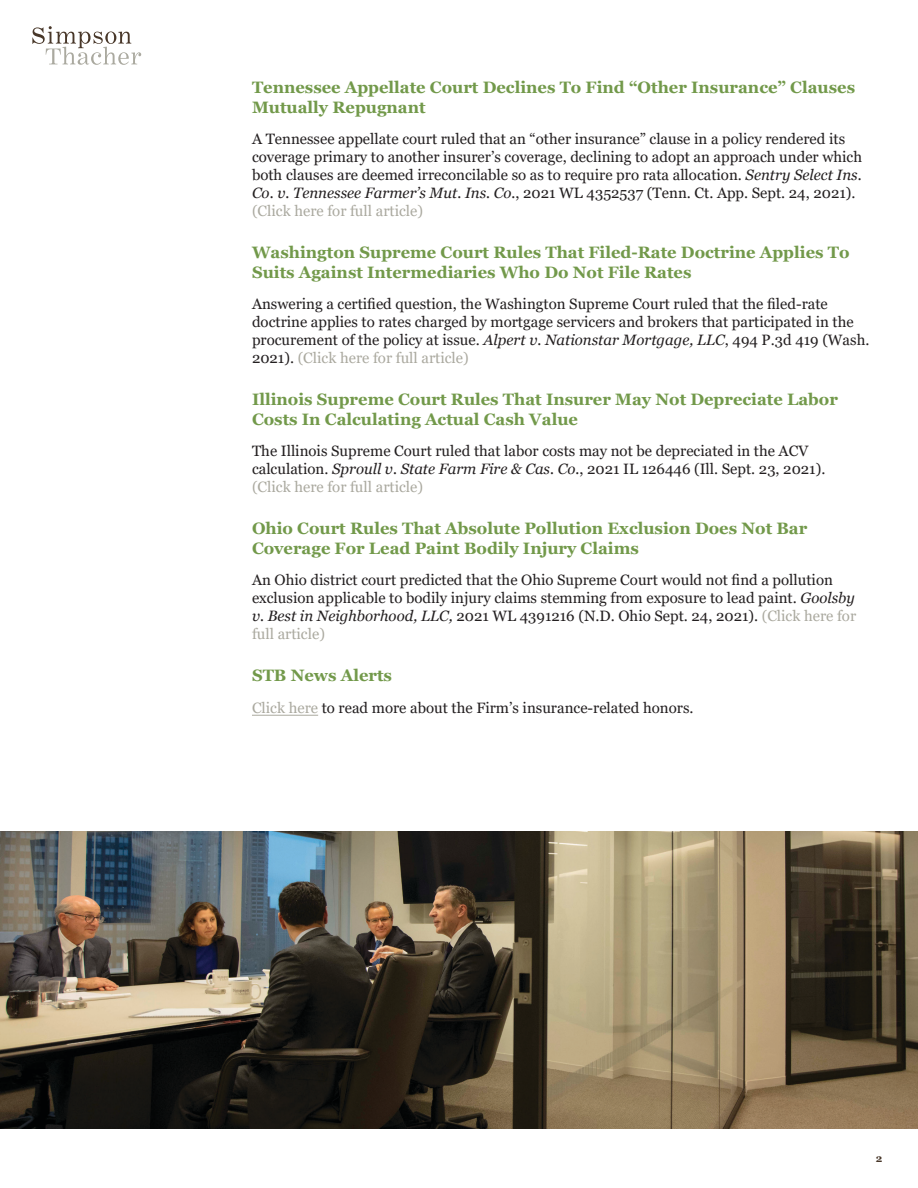
<style>
.page{position:relative;width:918px;height:1188px;background:#fff}
.page>*{position:absolute;margin:0;border:0;box-sizing:border-box;transform-origin:0 0}
.Head_Level_2{font:700 16.5px/19.5px "Georgia";color:#72994a}
.Standard_Text{font:15px/18px "Georgia";color:#231f20}
.t1{font:700 10.5px "Georgia";color:#483729}
.s1{font-style:italic}
.s2{color:#aaa99f}
</style>
<div class="page">
<svg style="left:32px;top:26px;width:109px;height:39px"></svg>
<hr style="left:252px;top:715px;width:66px;height:1px;background:#aaa99f">
<img style="left:0;top:832px;width:918px;height:297px">
<p class="Head_Level_2" style="left:252px;top:78px;width:605px">Tennessee Appellate Court Declines To Find “Other Insurance” Clauses<br>Mutually Repugnant</p>
<p class="Standard_Text" style="left:252px;top:131px;width:612px">A Tennessee appellate court ruled that an “other insurance” clause in a policy rendered its coverage primary to another insurer’s coverage, declining to adopt an approach under which both clauses are deemed irreconcilable so as to require pro rata allocation. <span class="s1">Sentry Select Ins.<br>Co. v. Tennessee Farmer’s Mut. Ins. Co.</span>, 2021 WL 4352537 (Tenn. Ct. App. Sept. 24, 2021). <span class="s2">(Click here for full article)</span></p>
<p class="Head_Level_2" style="left:252px;top:243px;width:599px">Washington Supreme Court Rules That Filed-Rate Doctrine Applies To<br>Suits Against Intermediaries Who Do Not File Rates</p>
<p class="Standard_Text" style="left:252px;top:296px;width:619px">Answering a certified question, the Washington Supreme Court ruled that the filed-rate doctrine applies to rates charged by mortgage servicers and brokers that participated in the procurement of the policy at issue. <span class="s1">Alpert v. Nationstar Mortgage, LLC</span>, 494 P.3d 419 (Wash.<br>2021). <span class="s2">(Click here for full article)</span></p>
<p class="Head_Level_2" style="left:252px;top:390px;width:588px">Illinois Supreme Court Rules That Insurer May Not Depreciate Labor<br>Costs In Calculating Actual Cash Value</p>
<p class="Standard_Text" style="left:252px;top:443px;width:575px">The Illinois Supreme Court ruled that labor costs may not be depreciated in the ACV calculation. <span class="s1">Sproull v. State Farm Fire &amp; Cas. Co.</span>, 2021 IL 126446 (Ill. Sept. 23, 2021). <span class="s2">(Click here for full article)</span></p>
<p class="Head_Level_2" style="left:252px;top:519px;width:557px">Ohio Court Rules That Absolute Pollution Exclusion Does Not Bar<br>Coverage For Lead Paint Bodily Injury Claims</p>
<p class="Standard_Text" style="left:252px;top:572px;width:606px">An Ohio district court predicted that the Ohio Supreme Court would not find a pollution exclusion applicable to bodily injury claims stemming from exposure to lead paint. <span class="s1">Goolsby v. Best in Neighborhood, LLC,</span> 2021 WL 4391216 (N.D. Ohio Sept. 24, 2021). <span class="s2">(Click here for full article)</span></p>
<p class="Head_Level_2" style="left:252px;top:666px;width:142px">STB News Alerts</p>
<p class="Standard_Text" style="left:252px;top:699px;width:443px"><span class="s2">Click here</span> to read more about the Firm’s insurance-related honors.</p>
<p class="t1" style="left:876px;top:1152px;width:8px">2</p>
</div>
